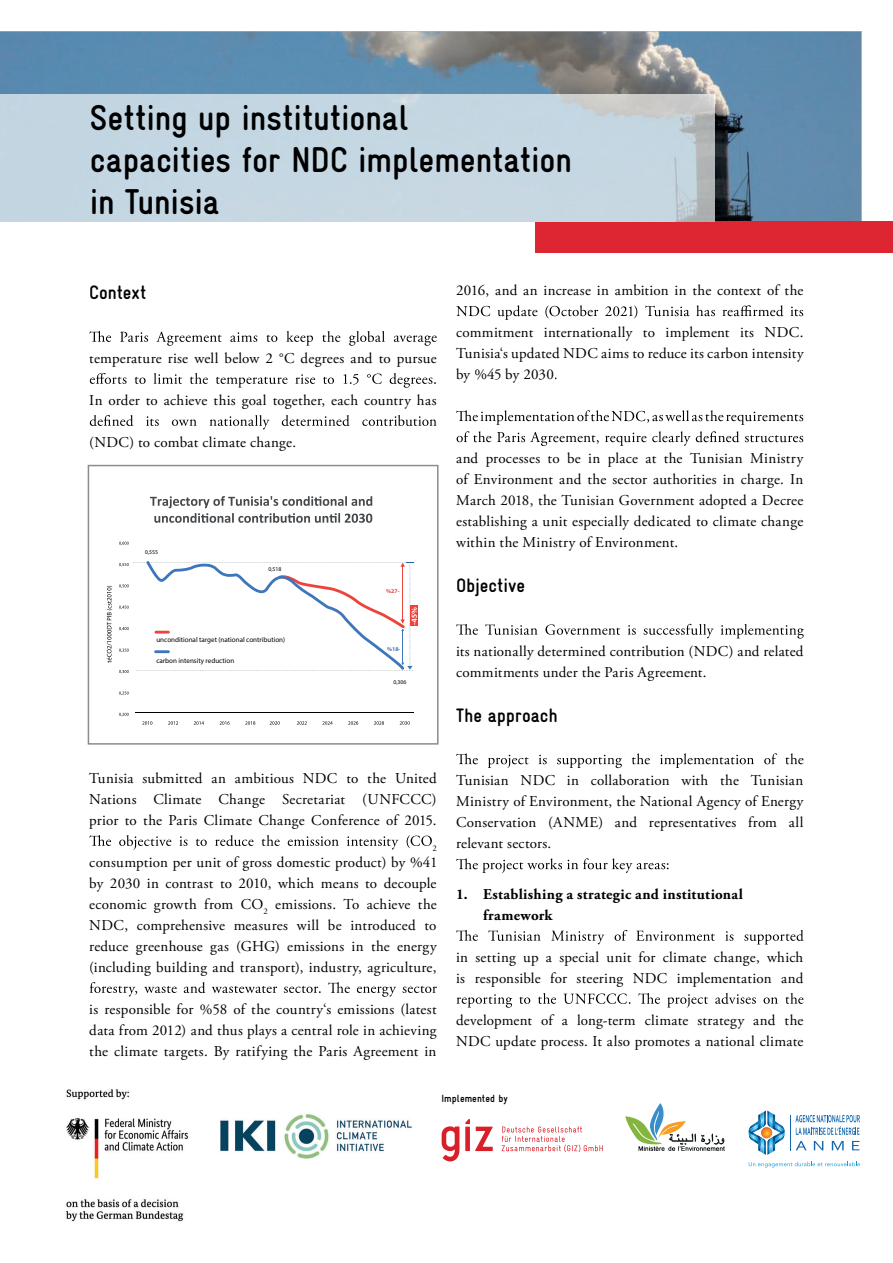
<style>
.page{position:relative;width:893px;height:1263px;background:#fff}
.page>*{position:absolute;margin:0;border:0;box-sizing:border-box;transform-origin:0 0}
.t1{font:700 condensed 36px/42px "Gravur";letter-spacing:-.005em;color:#000001}
.t2{font:700 condensed 19.5px "Gravur";color:#000001}
.t3{font:15px/21px "Adobe Garamond Pro";letter-spacing:.015em;color:#000001;text-align:justify}
.t4{font:700 15px/21px "Adobe Garamond Pro";letter-spacing:.025em;color:#000001}
.t5{font:700 condensed 10.5px "Gravur";letter-spacing:.01em;color:#000001}
.t6{font:8.7px "Adobe Garamond Pro";color:#000001}
.t7{font:7.05px "Myriad Pro";color:#000001}
.t8{font:5.7px "Myriad Pro";color:#000001}
.t9{font:700 5.7px "Myriad Pro";color:#ee433a}
.t10{font:700 5.7px "Myriad Pro";color:#3e76bc}
</style>
<div class="page">
<img style="left:66px;top:1089px;width:346px;height:133px">
<svg style="left:442px;top:1119px;width:51px;height:43px"></svg>
<svg style="left:502px;top:1126px;width:101px;height:26px"></svg>
<svg style="left:625px;top:1103px;width:100px;height:48px"></svg>
<svg style="left:749px;top:1162px;width:111px;height:5px"></svg>
<svg style="left:749px;top:1110px;width:35px;height:45px"></svg>
<hr style="left:790px;top:1115px;width:1px;height:35px;background:#1467ae">
<svg style="left:796px;top:1141px;width:11px;height:9px"></svg>
<svg style="left:814px;top:1141px;width:9px;height:9px"></svg>
<svg style="left:832px;top:1141px;width:12px;height:9px"></svg>
<svg style="left:852px;top:1141px;width:7px;height:9px"></svg>
<svg style="left:795px;top:1115px;width:65px;height:20px"></svg>
<img style="left:0;top:32px;width:861px;height:189px">
<div style="left:535px;top:221px;width:358px;height:32px;background:#dd2631"></div>
<svg style="left:456px;top:305px;width:347px;height:15px"></svg>
<svg style="left:456px;top:410px;width:347px;height:15px"></svg>
<svg style="left:457px;top:431px;width:346px;height:15px"></svg>
<svg style="left:456px;top:624px;width:348px;height:15px"></svg>
<svg style="left:456px;top:753px;width:347px;height:15px"></svg>
<svg style="left:456px;top:858px;width:212px;height:15px"></svg>
<svg style="left:456px;top:930px;width:347px;height:14px"></svg>
<svg style="left:457px;top:993px;width:346px;height:15px"></svg>
<svg style="left:89px;top:331px;width:348px;height:15px"></svg>
<svg style="left:90px;top:373px;width:346px;height:15px"></svg>
<svg style="left:90px;top:415px;width:346px;height:14px"></svg>
<svg style="left:89px;top:835px;width:343px;height:15px"></svg>
<svg style="left:90px;top:982px;width:347px;height:15px"></svg>
<div style="left:0;top:95px;width:714px;height:126px;background:#c4d7e2"></div>
<svg style="left:88px;top:465px;width:351px;height:280px"></svg>
<h1 class="t1" style="left:90px;top:97px;width:484px">Setting up institutional<br>capacities for NDC implementation in Tunisia</h1>
<h2 class="t2" style="left:89px;top:281px;width:59px">Context</h2>
<p class="t3" style="left:89px;top:349px;width:349px">temperature rise well below 2 °C degrees and to pursue</p>
<p class="t3" style="left:89px;top:391px;width:349px">In order to achieve this goal together, each country has</p>
<p class="t3" style="left:89px;top:433px;width:208px">(NDC) to combat climate change.</p>
<p class="t8" style="left:145px;top:548px;width:15px">0,555</p>
<p class="t8" style="left:268px;top:566px;width:15px">0,518</p>
<p class="t7" style="left:156px;top:636px;width:130px">unconditional target (national contribution)</p>
<p class="t7" style="left:156px;top:656px;width:79px">carbon intensity reduction</p>
<p class="t9" style="left:386px;top:588px;width:15px">%27-</p>
<p class="t10" style="left:387px;top:645px;width:15px">%18-</p>
<p class="t8" style="left:393px;top:679px;width:15px">0,306</p>
<p class="t3" style="left:89px;top:769px;width:349px">Tunisia submitted an ambitious NDC to the United Nations Climate Change Secretariat (UNFCCC) prior to the Paris Climate Change Conference of 2015.</p>
<p class="t6" style="left:433px;top:844px;width:6px">2</p>
<p class="t3" style="left:89px;top:853px;width:350px">consumption per unit of gross domestic product) by %41 by 2030 in contrast to 2010, which means to decouple economic growth from CO<sub>2</sub> emissions. To achieve the NDC, comprehensive measures will be introduced to reduce greenhouse gas (GHG) emissions in the energy (including building and transport), industry, agriculture,</p>
<p class="t3" style="left:89px;top:1000px;width:349px">is responsible for %58 of the country‘s emissions (latest data from 2012) and thus plays a central role in achieving the climate targets. By ratifying the Paris Agreement in</p>
<p class="t3" style="left:456px;top:281px;width:349px">2016, and an increase in ambition in the context of the</p>
<p class="t3" style="left:456px;top:323px;width:349px">commitment internationally to implement its NDC.<br>Tunisia‘s updated NDC aims to reduce its carbon intensity by %45 by 2030.</p>
<p class="t3" style="left:456px;top:449px;width:349px">and processes to be in place at the Tunisian Ministry of Environment and the sector authorities in charge. In March 2018, the Tunisian Government adopted a Decree establishing a unit especially dedicated to climate change within the Ministry of Environment.</p>
<h2 class="t2" style="left:456px;top:574px;width:71px">Objective</h2>
<p class="t3" style="left:456px;top:641px;width:349px">its nationally determined contribution (NDC) and related commitments under the Paris Agreement.</p>
<h2 class="t2" style="left:456px;top:704px;width:103px">The approach</h2>
<p class="t3" style="left:456px;top:771px;width:349px">Tunisian NDC in collaboration with the Tunisian Ministry of Environment, the National Agency of Energy Conservation (ANME) and representatives from all relevant sectors.</p>
<p class="t4" style="left:483px;top:884px;width:261px;text-indent:-27px">1. Establishing a strategic and institutional framework</p>
<p class="t3" style="left:456px;top:948px;width:349px">in setting up a special unit for climate change, which is responsible for steering NDC implementation and</p>
<p class="t3" style="left:456px;top:1011px;width:349px">development of a long-term climate strategy and the<br>NDC update process. It also promotes a national climate</p>
<p class="t5" style="left:441px;top:1092px;width:68px">Implemented by</p>
</div>
